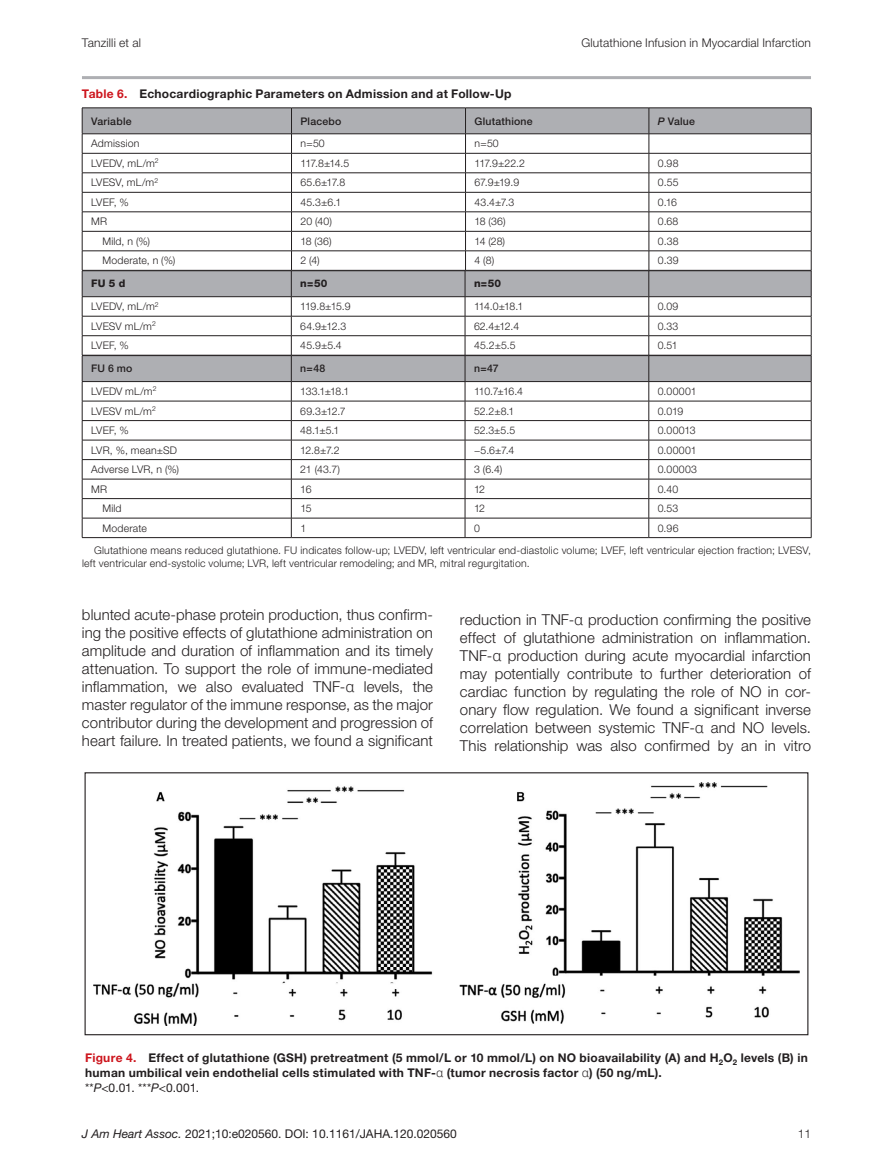
<style>
.page{position:relative;width:893px;height:1174px;background:#fff}
.page>*{position:absolute;margin:0;border:0;box-sizing:border-box;transform-origin:0 0}
.t1{font:300 15px/18px "Helvetica Neue LT Std";letter-spacing:.005em;color:#231f20;text-align:justify}
.t2{font:700 12px/15px "Helvetica Neue LT Std";letter-spacing:.02em;color:#231f20}
.t3{font:12px "Helvetica Neue LT Std";color:#231f20}
.t4{font:300 12px "Helvetica Neue LT Std";letter-spacing:.015em;color:#231f20}
.t5{font:300 10.5px/21.9px "Helvetica Neue LT Std";letter-spacing:.02em;color:#231f20}
.t6{font:500 10.5px "Helvetica Neue LT Std";letter-spacing:.02em;color:#231f20}
.t7{font:800 10.5px "Helvetica Neue LT Std";color:#231f20}
.s1{color:#cd151d}
.s2{font-style:italic}
.s3{font-family:"Noto Sans"}
.s4{font-family:"Noto Sans";font-weight:300}
.s5{font-weight:400}
.s6{font-weight:400;font-style:italic}
</style>
<div class="page">
<hr style="left:82px;top:537px;width:209px;height:1px;background:#231f20">
<hr style="left:291px;top:537px;width:174px;height:1px;background:#231f20">
<hr style="left:465px;top:537px;width:184px;height:1px;background:#231f20">
<svg style="left:82px;top:108px;width:730px;height:429px"></svg>
<hr style="left:649px;top:537px;width:162px;height:1px;background:#231f20">
<img style="left:94px;top:782px;width:705px;height:243px">
<div style="left:85px;top:772px;width:723px;height:263px;border:1px solid #231f20"></div>
<hr style="left:82px;top:76px;width:729px;height:3px;background:#aeafb3">
<p class="t4" style="left:82px;top:35px;width:61px">Tanzilli et al</p>
<p class="t4" style="left:581px;top:35px;width:231px">Glutathione Infusion in Myocardial Infarction</p>
<p class="t2" style="left:82px;top:86px;width:431px"><span class="s1">Table 6.</span> Echocardiographic Parameters on Admission and at Follow-Up</p>
<p class="t6" style="left:91px;top:115px;width:42px">Variable</p>
<p class="t6" style="left:300px;top:115px;width:42px">Placebo</p>
<p class="t6" style="left:474px;top:115px;width:60px">Glutathione</p>
<p class="t6" style="left:658px;top:115px;width:39px"><span class="s2">P</span> Value</p>
<p class="t5" style="left:91px;top:132px;width:50px">Admission</p>
<p class="t5" style="left:300px;top:132px;width:26px">n=50</p>
<p class="t5" style="left:474px;top:132px;width:26px">n=50</p>
<p class="t5" style="left:91px;top:152px;width:69px">LVEDV, mL/m<sup>2</sup></p>
<p class="t5" style="left:300px;top:152px;width:50px">117.8±14.5</p>
<p class="t5" style="left:474px;top:152px;width:52px">117.9±22.2</p>
<p class="t5" style="left:658px;top:152px;width:22px">0.98</p>
<p class="t5" style="left:91px;top:171px;width:69px">LVESV, mL/m<sup>2</sup></p>
<p class="t5" style="left:300px;top:171px;width:46px">65.6±17.8</p>
<p class="t5" style="left:474px;top:171px;width:46px">67.9±19.9</p>
<p class="t5" style="left:658px;top:171px;width:22px">0.55</p>
<p class="t5" style="left:91px;top:191px;width:39px">LVEF, %</p>
<p class="t5" style="left:300px;top:191px;width:42px">45.3±6.1</p>
<p class="t5" style="left:474px;top:191px;width:41px">43.4±7.3</p>
<p class="t5" style="left:658px;top:191px;width:21px">0.16</p>
<p class="t5" style="left:91px;top:210px;width:17px">MR</p>
<p class="t5" style="left:300px;top:210px;width:33px">20 (40)</p>
<p class="t5" style="left:474px;top:210px;width:33px">18 (36)</p>
<p class="t5" style="left:658px;top:210px;width:22px">0.68</p>
<p class="t5" style="left:102px;top:230px;width:49px">Mild, n (%)</p>
<p class="t5" style="left:300px;top:230px;width:33px">18 (36)</p>
<p class="t5" style="left:474px;top:230px;width:32px">14 (28)</p>
<p class="t5" style="left:658px;top:230px;width:22px">0.38</p>
<p class="t5" style="left:102px;top:249px;width:74px">Moderate, n (%)</p>
<p class="t5" style="left:300px;top:249px;width:21px">2 (4)</p>
<p class="t5" style="left:474px;top:249px;width:21px">4 (8)</p>
<p class="t5" style="left:658px;top:249px;width:22px">0.39</p>
<p class="t7" style="left:91px;top:277px;width:36px">FU 5 d</p>
<p class="t7" style="left:300px;top:277px;width:29px">n=50</p>
<p class="t7" style="left:474px;top:277px;width:29px">n=50</p>
<p class="t5" style="left:91px;top:295px;width:69px">LVEDV, mL/m<sup>2</sup></p>
<p class="t5" style="left:300px;top:295px;width:52px">119.8±15.9</p>
<p class="t5" style="left:474px;top:295px;width:51px">114.0±18.1</p>
<p class="t5" style="left:658px;top:295px;width:22px">0.09</p>
<p class="t5" style="left:91px;top:315px;width:66px">LVESV mL/m<sup>2</sup></p>
<p class="t5" style="left:300px;top:315px;width:47px">64.9±12.3</p>
<p class="t5" style="left:474px;top:315px;width:47px">62.4±12.4</p>
<p class="t5" style="left:658px;top:315px;width:22px">0.33</p>
<p class="t5" style="left:91px;top:334px;width:39px">LVEF, %</p>
<p class="t5" style="left:300px;top:334px;width:43px">45.9±5.4</p>
<p class="t5" style="left:474px;top:334px;width:43px">45.2±5.5</p>
<p class="t5" style="left:658px;top:334px;width:21px">0.51</p>
<p class="t6" style="left:91px;top:362px;width:43px">FU 6 mo</p>
<p class="t6" style="left:300px;top:362px;width:27px">n=48</p>
<p class="t6" style="left:474px;top:362px;width:26px">n=47</p>
<p class="t5" style="left:91px;top:380px;width:67px">LVEDV mL/m<sup>2</sup></p>
<p class="t5" style="left:300px;top:380px;width:51px">133.1±18.1</p>
<p class="t5" style="left:474px;top:380px;width:50px">110.7±16.4</p>
<p class="t5" style="left:658px;top:380px;width:40px">0.00001</p>
<p class="t5" style="left:91px;top:400px;width:66px">LVESV mL/m<sup>2</sup></p>
<p class="t5" style="left:300px;top:400px;width:47px">69.3±12.7</p>
<p class="t5" style="left:474px;top:400px;width:42px">52.2±8.1</p>
<p class="t5" style="left:658px;top:400px;width:27px">0.019</p>
<p class="t5" style="left:91px;top:419px;width:39px">LVEF, %</p>
<p class="t5" style="left:300px;top:419px;width:41px">48.1±5.1</p>
<p class="t5" style="left:474px;top:419px;width:43px">52.3±5.5</p>
<p class="t5" style="left:658px;top:419px;width:39px">0.00013</p>
<p class="t5" style="left:91px;top:439px;width:87px">LVR, %, mean±SD</p>
<p class="t5" style="left:300px;top:439px;width:41px">12.8±7.2</p>
<p class="t5" style="left:474px;top:439px;width:42px">−5.6±7.4</p>
<p class="t5" style="left:658px;top:439px;width:40px">0.00001</p>
<p class="t5" style="left:91px;top:458px;width:89px">Adverse LVR, n (%)</p>
<p class="t5" style="left:300px;top:458px;width:41px">21 (43.7)</p>
<p class="t5" style="left:474px;top:458px;width:30px">3 (6.4)</p>
<p class="t5" style="left:658px;top:458px;width:41px">0.00003</p>
<p class="t5" style="left:91px;top:478px;width:17px">MR</p>
<p class="t5" style="left:300px;top:478px;width:13px">16</p>
<p class="t5" style="left:474px;top:478px;width:13px">12</p>
<p class="t5" style="left:658px;top:478px;width:22px">0.40</p>
<p class="t5" style="left:102px;top:497px;width:21px">Mild</p>
<p class="t5" style="left:300px;top:497px;width:13px">15</p>
<p class="t5" style="left:474px;top:497px;width:13px">12</p>
<p class="t5" style="left:658px;top:497px;width:22px">0.53</p>
<p class="t5" style="left:102px;top:517px;width:46px">Moderate</p>
<p class="t5" style="left:300px;top:517px;width:7px">1</p>
<p class="t5" style="left:474px;top:517px;width:7px">0</p>
<p class="t5" style="left:94px;top:517px;width:718px;text-indent:564px">0.96<br>Glutathione means reduced glutathione. FU indicates follow-up; LVEDV, left ventricular end-diastolic volume; LVEF, left ventricular ejection fraction; LVESV,</p>
<p class="t5" style="left:82px;top:552px;width:449px">left ventricular end-systolic volume; LVR, left ventricular remodeling; and MR, mitral regurgitation.</p>
<p class="t1" style="left:82px;top:605px;width:353px">blunted acute-phase protein production, thus confirm&shy;ing the positive effects of glutathione administration on amplitude and duration of inflammation and its timely attenuation. To support the role of immune-mediated inflammation, we also evaluated TNF-<span class="s3">α</span> levels, the master regulator of the immune response, as the major contributor during the development and progression of heart failure. In treated patients, we found a significant</p>
<p class="t1" style="left:460px;top:610px;width:353px">reduction in TNF-<span class="s3">α</span> production confirming the positive effect of glutathione administration on inflammation.<br>TNF-<span class="s3">α</span> production during acute myocardial infarction may potentially contribute to further deterioration of cardiac function by regulating the role of NO in cor&shy;onary flow regulation. We found a significant inverse correlation between systemic TNF-<span class="s3">α</span> and NO levels.<br>This relationship was also confirmed by an in vitro</p>
<p class="t2" style="left:85px;top:1049px;width:724px"><span class="s1">Figure 4.</span> Effect of glutathione (GSH) pretreatment (5 mmol/L or 10 mmol/L) on NO bioavailability (A) and H<sub>2</sub>O<sub>2</sub> levels (B) in human umbilical vein endothelial cells stimulated with TNF-<span class="s4">α</span> (tumor necrosis factor <span class="s4">α</span>) (50 ng/mL).<br><span class="s5">**</span><span class="s6">P</span><span class="s5">&lt;0.01. ***</span><span class="s6">P</span><span class="s5">&lt;0.001.</span></p>
<p class="t3" style="left:82px;top:1126px;width:376px"><span class="s2">J Am Heart Assoc.</span> 2021;10:e020560. DOI: 10.1161/JAHA.120.020560</p>
<p class="t4" style="left:798px;top:1126px;width:15px">11</p>
</div>
